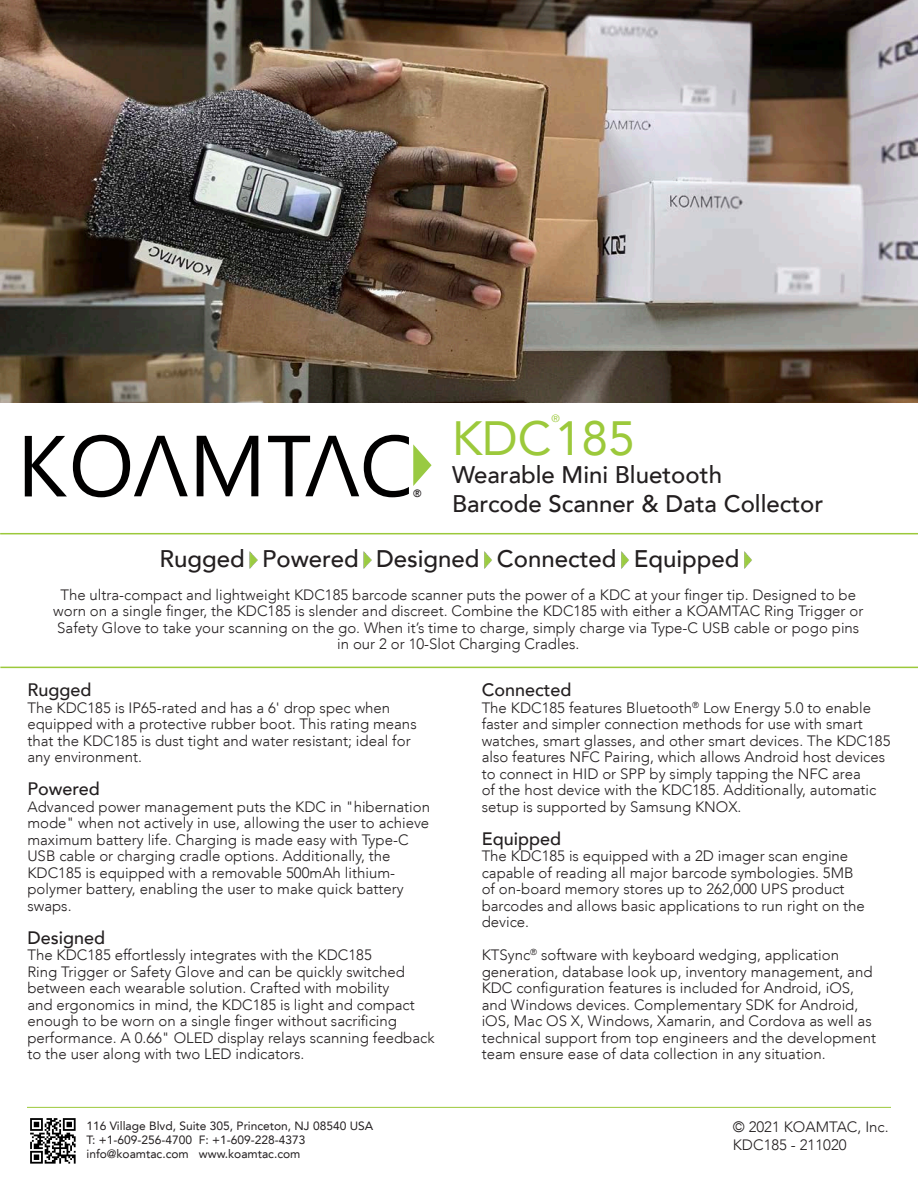
<style>
.page{position:relative;width:918px;height:1188px;background:#fff}
.page>*{position:absolute;margin:0;border:0;box-sizing:border-box;transform-origin:0 0}
.Product_Title{font:48px "Avenir LT";color:#9cc93b}
.Tagline_Subtitle{font:500 24px/28.8px "Avenir LT";color:#231f20}
.topic_heading{font:500 18px "Avenir LT";color:#231f20}
.Body_Copy{font:300 15px/16.5px "Avenir LT";color:#231f20}
.line_spacing{font:300 15px/16.5px "Avenir LT";color:#231f20;text-align:center}
.t1{font:12px "Avenir LT";color:#231f20}
.t2{font:500 10.65px "Avenir LT";color:#231f20}
.Product_Title-2{font:10.5px "Avenir LT";color:#9cc93b}
</style>
<div class="page">
<hr style="left:27px;top:1107px;width:864px;height:1px;background:#9cc93b">
<svg style="left:197px;top:436px;width:61px;height:60px"></svg>
<svg style="left:25px;top:436px;width:42px;height:60px"></svg>
<svg style="left:73px;top:435px;width:115px;height:62px"></svg>
<svg style="left:268px;top:435px;width:164px;height:62px"></svg>
<hr style="left:0;top:533px;width:918px;height:1px;background:#9cc93b">
<img style="left:249px;top:551px;width:9px;height:17px">
<img style="left:363px;top:551px;width:9px;height:17px">
<img style="left:484px;top:551px;width:8px;height:17px">
<img style="left:621px;top:551px;width:8px;height:17px">
<img style="left:744px;top:551px;width:8px;height:17px">
<hr style="left:0;top:667px;width:918px;height:1px;background:#9cc93b">
<img style="left:0;top:1px;width:918px;height:401px">
<img style="left:30px;top:1118px;width:46px;height:46px">
<p class="Product_Title-2" style="left:552px;top:412px;width:10px">®</p>
<p class="Product_Title" style="left:452px;top:410px;width:184px">KDC185</p>
<p class="Tagline_Subtitle" style="left:452px;top:461px;width:373px">Wearable Mini Bluetooth<br>Barcode Scanner &amp; Data Collector</p>
<p class="Tagline_Subtitle" style="left:160px;top:545px;width:582px">Rugged Powered Designed Connected Equipped</p>
<p class="line_spacing" style="left:53px;top:586px;width:812px">The ultra-compact and lightweight KDC185 barcode scanner puts the power of a KDC at your finger tip. Designed to be worn on a single finger, the KDC185 is slender and discreet. Combine the KDC185 with either a KOAMTAC Ring Trigger or Safety Glove to take your scanning on the go. When it’s time to charge, simply charge via Type-C USB cable or pogo pins in our 2 or 10-Slot Charging Cradles.</p>
<p class="topic_heading" style="left:27px;top:680px;width:66px">Rugged</p>
<p class="Body_Copy" style="left:27px;top:699px;width:391px">The KDC185 is IP65-rated and has a 6' drop spec when equipped with a protective rubber boot. This rating means that the KDC185 is dust tight and water resistant; ideal for any environment.</p>
<p class="topic_heading" style="left:27px;top:779px;width:74px">Powered</p>
<p class="Body_Copy" style="left:27px;top:798px;width:404px">Advanced power management puts the KDC in "hibernation mode" when not actively in use, allowing the user to achieve maximum battery life. Charging is made easy with Type-C USB cable or charging cradle options. Additionally, the KDC185 is equipped with a removable 500mAh lithium&shy;polymer battery, enabling the user to make quick battery swaps.</p>
<p class="topic_heading" style="left:27px;top:927px;width:79px">Designed</p>
<p class="Body_Copy" style="left:27px;top:947px;width:409px">The KDC185 effortlessly integrates with the KDC185<br>Ring Trigger or Safety Glove and can be quickly switched between each wearable solution. Crafted with mobility<br>and ergonomics in mind, the KDC185 is light and compact enough to be worn on a single finger without sacrificing performance. A 0.66" OLED display relays scanning feedback to the user along with two LED indicators.</p>
<p class="t2" style="left:413px;top:487px;width:10px">®</p>
<p class="topic_heading" style="left:482px;top:680px;width:91px">Connected</p>
<p class="Body_Copy" style="left:482px;top:699px;width:410px">The KDC185 features Bluetooth<sup>®</sup> Low Energy 5.0 to enable faster and simpler connection methods for use with smart watches, smart glasses, and other smart devices. The KDC185 also features NFC Pairing, which allows Android host devices to connect in HID or SPP by simply tapping the NFC area<br>of the host device with the KDC185. Additionally, automatic setup is supported by Samsung KNOX.</p>
<p class="topic_heading" style="left:482px;top:828px;width:81px">Equipped</p>
<p class="Body_Copy" style="left:482px;top:848px;width:385px">The KDC185 is equipped with a 2D imager scan engine capable of reading all major barcode symbologies. 5MB of on-board memory stores up to 262,000 UPS product barcodes and allows basic applications to run right on the device.</p>
<p class="Body_Copy" style="left:482px;top:947px;width:396px">KTSync<sup>®</sup> software with keyboard wedging, application generation, database look up, inventory management, and KDC configuration features is included for Android, iOS, and Windows devices. Complementary SDK for Android, iOS, Mac OS X, Windows, Xamarin, and Cordova as well as technical support from top engineers and the development team ensure ease of data collection in any situation.</p>
<p class="t1" style="left:87px;top:1118px;width:288px">116 Village Blvd, Suite 305, Princeton, NJ 08540 USA</p>
<p class="t1" style="left:87px;top:1133px;width:220px">T: +1-609-256-4700 F: +1-609-228-4373</p>
<p class="t1" style="left:87px;top:1147px;width:215px">info@koamtac.com www.koamtac.com</p>
<p class="Body_Copy" style="left:733px;top:1119px;width:157px">© 2021 KOAMTAC, Inc.</p>
<p class="Body_Copy" style="left:733px;top:1137px;width:115px">KDC185 - 211020</p>
</div>
